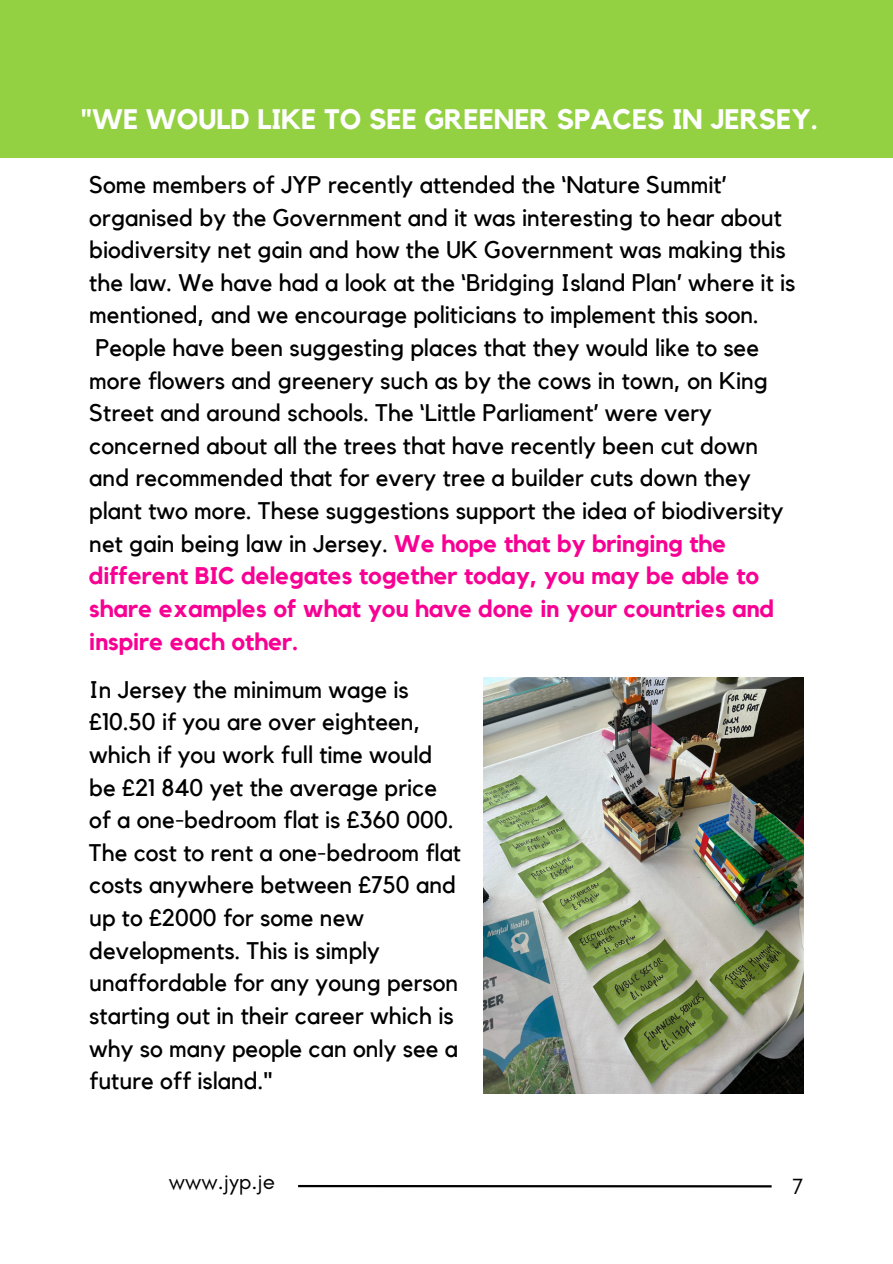
<style>
.page{position:relative;width:893px;height:1264px;background:#fff}
.page>*{position:absolute;margin:0;border:0;box-sizing:border-box;transform-origin:0 0}
.t1{font:700 28.05px "Kollektif";color:#fefefe}
.t2{font:24px/32.5px "Kollektif";color:#000}
.t3{font:22.5px "Glacial Indifference";color:#000}
.s1{font-weight:700;color:#f80093}
</style>
<div class="page">
<img style="left:483px;top:677px;width:320px;height:416px">
<div style="left:0;top:0;width:892px;height:158px;background:#93d042"></div>
<hr style="left:298px;top:1184px;width:473px;height:3px;background:#000">
<p class="t1" style="left:81px;top:106px;width:738px">"WE WOULD LIKE TO SEE GREENER SPACES IN JERSEY.</p>
<p class="t2" style="left:89px;top:169px;width:707px">Some members of JYP recently attended the ‘Nature Summit’ organised by the Government and it was interesting to hear about biodiversity net gain and how the UK Government was making this the law. We have had a look at the ‘Bridging Island Plan’ where it is mentioned, and we encourage politicians to implement this soon.<br>People have been suggesting places that they would like to see more flowers and greenery such as by the cows in town, on King Street and around schools. The ‘Little Parliament’ were very concerned about all the trees that have recently been cut down and recommended that for every tree a builder cuts down they plant two more. These suggestions support the idea of biodiversity net gain being law in Jersey. <span class="s1">We hope that by bringing the different BIC delegates together today, you may be able to share examples of what you have done in your countries and inspire each other.</span></p>
<p class="t2" style="left:89px;top:674px;width:373px">In Jersey the minimum wage is £10.50 if you are over eighteen, which if you work full time would be £21 840 yet the average price of a one-bedroom flat is £360 000.<br>The cost to rent a one-bedroom flat costs anywhere between £750 and up to £2000 for some new developments. This is simply unaffordable for any young person starting out in their career which is why so many people can only see a future off island."</p>
<p class="t3" style="left:169px;top:1167px;width:108px">www.jyp.je</p>
<p class="t3" style="left:792px;top:1172px;width:13px">7</p>
</div>
